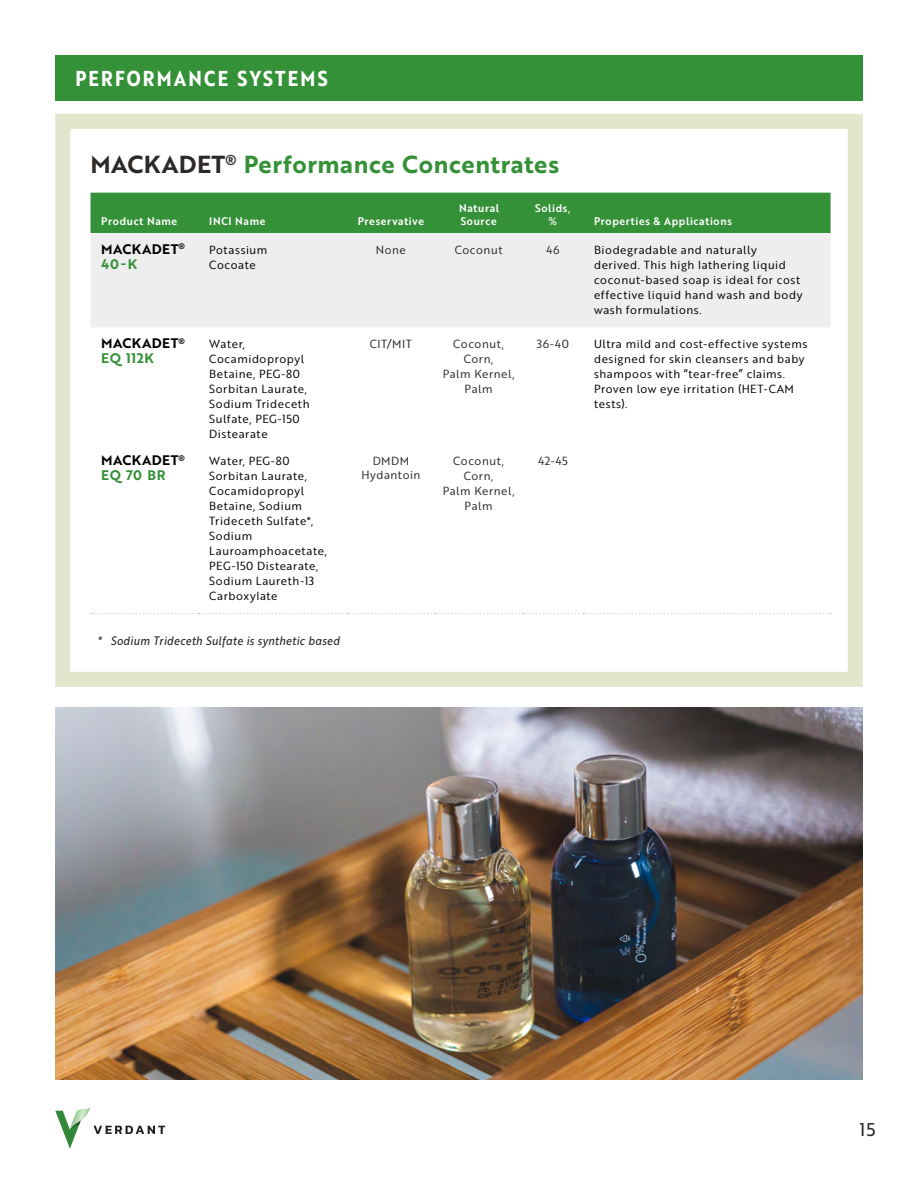
<style>
.page{position:relative;width:918px;height:1188px;background:#fff}
.page>*{position:absolute;margin:0;border:0;box-sizing:border-box;transform-origin:0 0}
.t1{font:24px "Brother 1816 Bold";letter-spacing:.025em;color:#359138}
.t2{font:700 21px "Brother XS";letter-spacing:.105em;color:#fff}
.t3{font:18px "Brother 1816 Regular";color:#2d2926}
.t4{font:13.5px/15px "Brother 1816 Bold";letter-spacing:.035em;color:#000}
.t5{font:italic 12px "Brother XS";letter-spacing:.035em;color:#2d2926}
.t6{font:11.55px/15px "Brother XS";letter-spacing:.04em;color:#000;scale:1.17 1}
.t7{font:11.55px/15px "Brother XS";letter-spacing:.04em;color:#2d2926;text-align:center;scale:1.17 1}
.t8{font:500 10.8px/13.2px "Brother XS";letter-spacing:.055em;color:#fff;scale:1.11 1}
.s1{color:#2d2926}
.s2{color:#359138}
</style>
<div class="page">
<svg style="left:55px;top:1107px;width:110px;height:42px"></svg>
<div style="left:91px;top:193px;width:740px;height:40px;background:#359138"></div>
<div style="left:91px;top:233px;width:740px;height:94px;background:#eee"></div>
<svg style="left:91px;top:613px;width:740px;height:1px"></svg>
<div style="left:55px;top:114px;width:808px;height:573px;border:15px solid #e3e6cd"></div>
<img style="left:55px;top:707px;width:808px;height:373px">
<div style="left:55px;top:55px;width:808px;height:45px;background:#359138"></div>
<h2 class="t2" style="left:76px;top:62px;width:254px">PERFORMANCE SYSTEMS</h2>
<h1 class="t1" style="left:91px;top:146px;width:470px"><span class="s1">MACKADET</span><sup>®</sup> Performance Concentrates</h1>
<p class="t8" style="left:101px;top:214px;width:70px">Product Name</p>
<p class="t8" style="left:209px;top:214px;width:52px">INCI Name</p>
<p class="t8" style="left:358px;top:214px;width:61px">Preservative</p>
<p class="t8" style="left:459px;top:201px;width:38px">Natural<br>Source</p>
<p class="t8" style="left:535px;top:201px;width:33px;text-align:center">Solids, %</p>
<p class="t8" style="left:594px;top:214px;width:126px">Properties &amp; Applications</p>
<p class="t4" style="left:101px;top:241px;width:85px">MACKADET<sup>®<br></sup><span class="s2">40-K</span></p>
<p class="t6" style="left:209px;top:241px;width:51px">Potassium<br>Cocoate</p>
<p class="t7" style="left:376px;top:241px;width:27px">None</p>
<p class="t7" style="left:455px;top:241px;width:42px">Coconut</p>
<p class="t7" style="left:546px;top:241px;width:13px">46</p>
<p class="t6" style="left:594px;top:241px;width:180px">Biodegradable and naturally derived. This high lathering liquid coconut-based soap is ideal for cost effective liquid hand wash and body wash formulations.</p>
<p class="t4" style="left:101px;top:335px;width:85px">MACKADET<sup>®<br></sup><span class="s2">EQ 112K</span></p>
<p class="t6" style="left:209px;top:336px;width:87px">Water,<br>Cocamidopropyl<br>Betaine, PEG-80<br>Sorbitan Laurate,<br>Sodium Trideceth<br>Sulfate, PEG-150<br>Distearate</p>
<p class="t7" style="left:370px;top:336px;width:37px">CIT/MIT</p>
<p class="t7" style="left:443px;top:336px;width:63px">Coconut,<br>Corn,<br>Palm Kernel,<br>Palm</p>
<p class="t7" style="left:537px;top:336px;width:29px">36-40</p>
<p class="t6" style="left:594px;top:336px;width:184px">Ultra mild and cost-effective systems designed for skin cleansers and baby shampoos with “tear-free” claims.<br>Proven low eye irritation (HET-CAM tests).</p>
<p class="t4" style="left:101px;top:452px;width:85px">MACKADET<sup>®<br></sup><span class="s2">EQ 70 BR</span></p>
<p class="t6" style="left:209px;top:453px;width:102px">Water, PEG-80<br>Sorbitan Laurate,<br>Cocamidopropyl<br>Betaine, Sodium<br>Trideceth Sulfate*,<br>Sodium<br>Lauroamphoacetate,<br>PEG-150 Distearate,<br>Sodium Laureth-13<br>Carboxylate</p>
<p class="t7" style="left:361px;top:453px;width:52px;line-height:14.1px">DMDM<br>Hydantoin</p>
<p class="t7" style="left:443px;top:453px;width:63px">Coconut,<br>Corn,<br>Palm Kernel,<br>Palm</p>
<p class="t7" style="left:538px;top:453px;width:27px">42-45</p>
<p class="t5" style="left:97px;top:632px;width:244px">* Sodium Trideceth Sulfate is synthetic based</p>
<h3 class="t3" style="left:860px;top:1116px;width:17px">15</h3>
</div>
